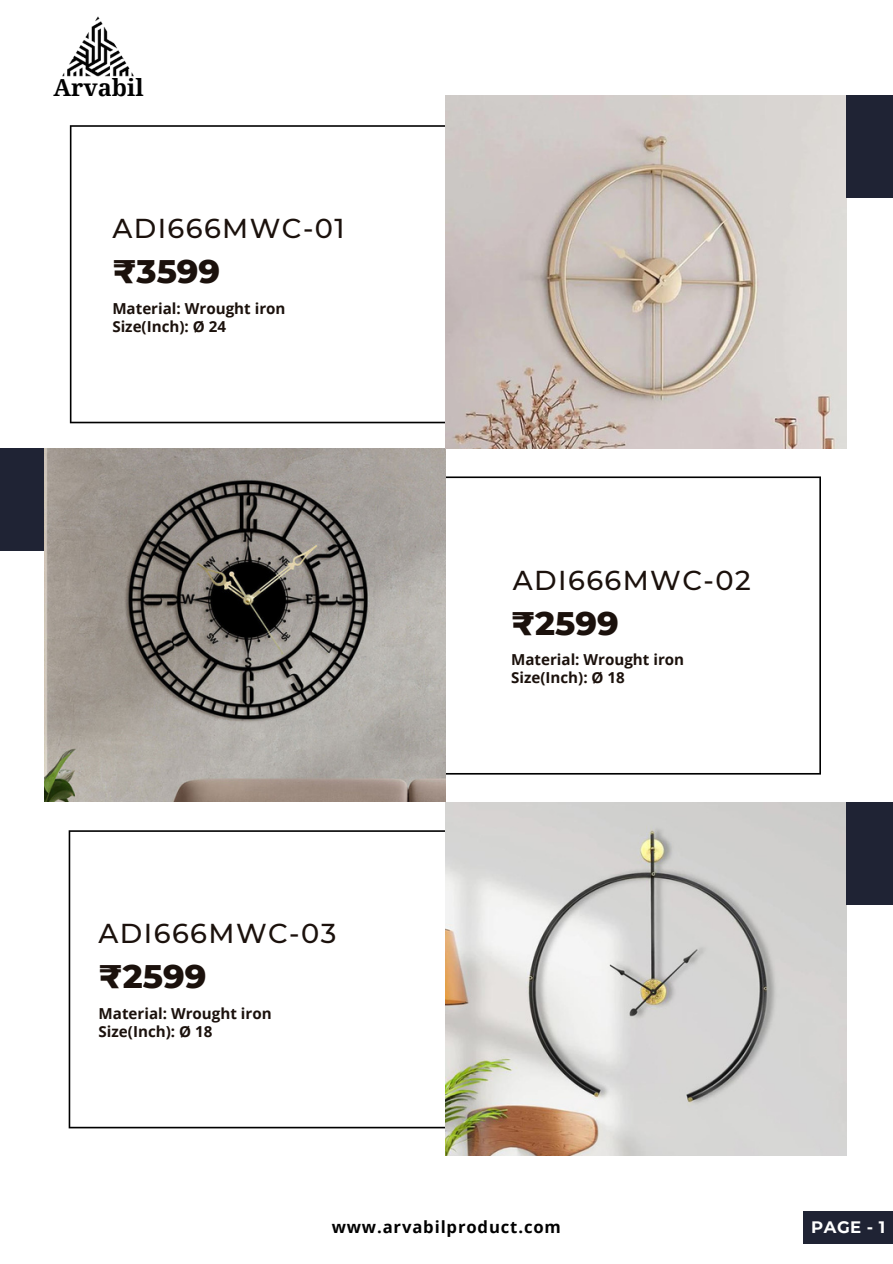
<style>
.page{position:relative;width:893px;height:1264px;background:#fff}
.page>*{position:absolute;margin:0;border:0;box-sizing:border-box;transform-origin:0 0}
.t1{font:800 33.3px "Montserrat";color:#1b110c}
.t2{font:500 27.3px "Montserrat";letter-spacing:.05em;color:#1b110c}
.t3{font:700 23.55px "Noto Serif";color:#000}
.t4{font:700 16.65px "Open Sans";letter-spacing:.05em;color:#000}
.t5{font:700 16.5px "Montserrat";color:#fff}
.t6{font:700 15.15px/18px "Open Sans";color:#1b110c}
</style>
<div class="page">
<svg style="left:70px;top:125px;width:375px;height:298px"></svg>
<svg style="left:445px;top:476px;width:375px;height:298px"></svg>
<div style="left:0;top:448px;width:62px;height:102px;background:#1f2334"></div>
<img style="left:44px;top:448px;width:401px;height:353px">
<svg style="left:69px;top:830px;width:376px;height:298px"></svg>
<img style="left:445px;top:802px;width:401px;height:353px">
<img style="left:445px;top:95px;width:401px;height:353px">
<div style="left:846px;top:95px;width:46px;height:102px;background:#1f2334"></div>
<div style="left:846px;top:802px;width:46px;height:102px;background:#1f2334"></div>
<img style="left:62px;top:16px;width:72px;height:61px">
<div style="left:803px;top:1210px;width:89px;height:33px;background:#1f2334"></div>
<h3 class="t3" style="left:54px;top:71px;width:92px">Arvabil</h3>
<h2 class="t2" style="left:112px;top:212px;width:234px">ADI666MWC-01</h2>
<h1 class="t1" style="left:112px;top:251px;width:109px">₹3599</h1>
<p class="t6" style="left:112px;top:299px;width:175px">Material: Wrought iron<br>Size(Inch): Ø 24</p>
<h2 class="t2" style="left:513px;top:563px;width:239px">ADI666MWC-02</h2>
<h1 class="t1" style="left:511px;top:602px;width:109px">₹2599</h1>
<p class="t6" style="left:511px;top:650px;width:175px">Material: Wrought iron<br>Size(Inch): Ø 18</p>
<h2 class="t2" style="left:99px;top:916px;width:239px">ADI666MWC-03</h2>
<h1 class="t1" style="left:99px;top:956px;width:109px">₹2599</h1>
<p class="t6" style="left:99px;top:1003px;width:175px">Material: Wrought iron<br>Size(Inch): Ø 18</p>
<p class="t4" style="left:331px;top:1215px;width:231px">www.arvabilproduct.com</p>
<p class="t5" style="left:811px;top:1216px;width:76px">PAGE - 1</p>
</div>
